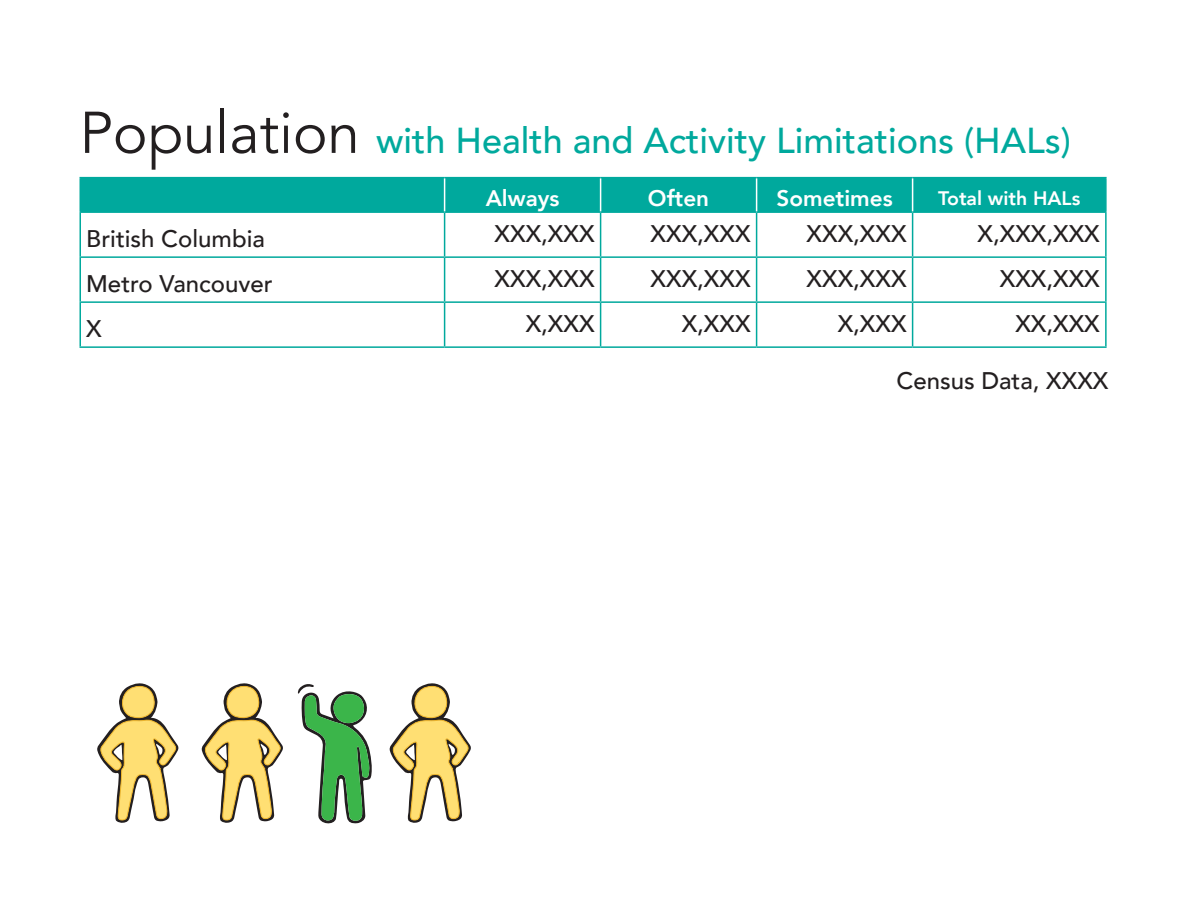
<style>
.page{position:relative;width:1188px;height:918px;background:#fff}
.page>*{position:absolute;margin:0;border:0;box-sizing:border-box;transform-origin:0 0}
.t1{font:500 36px "Avenir";color:#00a99d}
.p2{font:500 24px "Avenir";color:#231f20}
.table_left{font:500 24px "Avenir";color:#231f20}
.p2-2{font:800 22.5px "Avenir";color:#fff}
.p2-3{font:800 19.5px "Avenir";color:#fff}
.s1{font-weight:400;font-size:58.2px;color:#231f20}
</style>
<div class="page">
<div style="left:81px;top:178px;width:1024px;height:33px;background:#00a99d"></div>
<hr style="left:444px;top:213px;width:1px;height:43px;background:#00a99d">
<hr style="left:600px;top:213px;width:1px;height:43px;background:#00a99d">
<hr style="left:756px;top:213px;width:1px;height:43px;background:#00a99d">
<hr style="left:912px;top:213px;width:1px;height:43px;background:#00a99d">
<hr style="left:1105px;top:213px;width:2px;height:43px;background:#00a99d">
<hr style="left:80px;top:256px;width:365px;height:2px;background:#00a99d">
<hr style="left:445px;top:256px;width:156px;height:2px;background:#00a99d">
<hr style="left:444px;top:258px;width:1px;height:43px;background:#00a99d">
<hr style="left:601px;top:256px;width:156px;height:2px;background:#00a99d">
<hr style="left:600px;top:258px;width:1px;height:43px;background:#00a99d">
<hr style="left:757px;top:256px;width:156px;height:2px;background:#00a99d">
<hr style="left:756px;top:258px;width:1px;height:43px;background:#00a99d">
<hr style="left:913px;top:256px;width:194px;height:2px;background:#00a99d">
<hr style="left:912px;top:258px;width:1px;height:43px;background:#00a99d">
<hr style="left:1105px;top:258px;width:2px;height:43px;background:#00a99d">
<hr style="left:80px;top:301px;width:365px;height:2px;background:#00a99d">
<hr style="left:445px;top:301px;width:156px;height:2px;background:#00a99d">
<hr style="left:444px;top:303px;width:1px;height:43px;background:#00a99d">
<hr style="left:601px;top:301px;width:156px;height:2px;background:#00a99d">
<hr style="left:600px;top:303px;width:1px;height:43px;background:#00a99d">
<hr style="left:757px;top:301px;width:156px;height:2px;background:#00a99d">
<hr style="left:756px;top:303px;width:1px;height:43px;background:#00a99d">
<hr style="left:913px;top:301px;width:194px;height:2px;background:#00a99d">
<hr style="left:912px;top:303px;width:1px;height:43px;background:#00a99d">
<hr style="left:1105px;top:303px;width:2px;height:43px;background:#00a99d">
<hr style="left:445px;top:346px;width:156px;height:2px;background:#00a99d">
<hr style="left:601px;top:346px;width:156px;height:2px;background:#00a99d">
<hr style="left:757px;top:346px;width:156px;height:2px;background:#00a99d">
<hr style="left:913px;top:346px;width:194px;height:2px;background:#00a99d">
<hr style="left:80px;top:213px;width:1px;height:43px;background:#00a99d">
<hr style="left:80px;top:258px;width:1px;height:43px;background:#00a99d">
<hr style="left:80px;top:303px;width:1px;height:43px;background:#00a99d">
<hr style="left:80px;top:346px;width:365px;height:2px;background:#00a99d">
<hr style="left:80px;top:177px;width:365px;height:1px;background:#00a99d">
<hr style="left:80px;top:178px;width:1px;height:33px;background:#00a99d">
<hr style="left:445px;top:177px;width:156px;height:1px;background:#00a99d">
<hr style="left:601px;top:177px;width:156px;height:1px;background:#00a99d">
<hr style="left:757px;top:177px;width:156px;height:1px;background:#00a99d">
<hr style="left:913px;top:177px;width:194px;height:1px;background:#00a99d">
<hr style="left:1105px;top:178px;width:2px;height:33px;background:#00a99d">
<hr style="left:80px;top:211px;width:365px;height:2px;background:#00a99d">
<hr style="left:445px;top:211px;width:156px;height:2px;background:#00a99d">
<hr style="left:601px;top:211px;width:156px;height:2px;background:#00a99d">
<hr style="left:757px;top:211px;width:156px;height:2px;background:#00a99d">
<hr style="left:913px;top:211px;width:194px;height:2px;background:#00a99d">
<hr style="left:444px;top:178px;width:1px;height:33px;background:#fff">
<hr style="left:600px;top:178px;width:1px;height:33px;background:#fff">
<hr style="left:756px;top:178px;width:1px;height:33px;background:#fff">
<hr style="left:912px;top:178px;width:1px;height:33px;background:#fff">
<svg style="left:298px;top:684px;width:74px;height:140px"></svg>
<svg style="left:97px;top:683px;width:82px;height:140px"></svg>
<svg style="left:389px;top:683px;width:82px;height:140px"></svg>
<svg style="left:201px;top:683px;width:82px;height:140px"></svg>
<h2 class="t1" style="left:80px;top:109px;width:993px"><span class="s1">Population</span> with Health and Activity Limitations (HALs)</h2>
<p class="p2-2" style="left:486px;top:181px;width:75px">Always</p>
<p class="p2-2" style="left:648px;top:181px;width:63px">Often</p>
<p class="p2-2" style="left:776px;top:181px;width:118px">Sometimes</p>
<p class="p2-3" style="left:938px;top:183px;width:144px">Total with HALs</p>
<p class="table_left" style="left:86px;top:218px;width:180px">British Columbia</p>
<p class="p2" style="left:495px;top:213px;width:101px">XXX,XXX</p>
<p class="p2" style="left:651px;top:213px;width:101px">XXX,XXX</p>
<p class="p2" style="left:807px;top:213px;width:101px">XXX,XXX</p>
<p class="p2" style="left:978px;top:213px;width:124px">X,XXX,XXX</p>
<p class="table_left" style="left:86px;top:263px;width:188px">Metro Vancouver</p>
<p class="p2" style="left:495px;top:258px;width:101px">XXX,XXX</p>
<p class="p2" style="left:651px;top:258px;width:101px">XXX,XXX</p>
<p class="p2" style="left:807px;top:258px;width:101px">XXX,XXX</p>
<p class="p2" style="left:1000px;top:258px;width:101px">XXX,XXX</p>
<p class="table_left" style="left:86px;top:308px;width:17px">X</p>
<p class="p2" style="left:526px;top:303px;width:70px">X,XXX</p>
<p class="p2" style="left:682px;top:303px;width:70px">X,XXX</p>
<p class="p2" style="left:838px;top:303px;width:70px">X,XXX</p>
<p class="p2" style="left:1015px;top:303px;width:86px">XX,XXX</p>
<p class="p2" style="left:896px;top:360px;width:214px">Census Data, XXXX</p>
</div>
